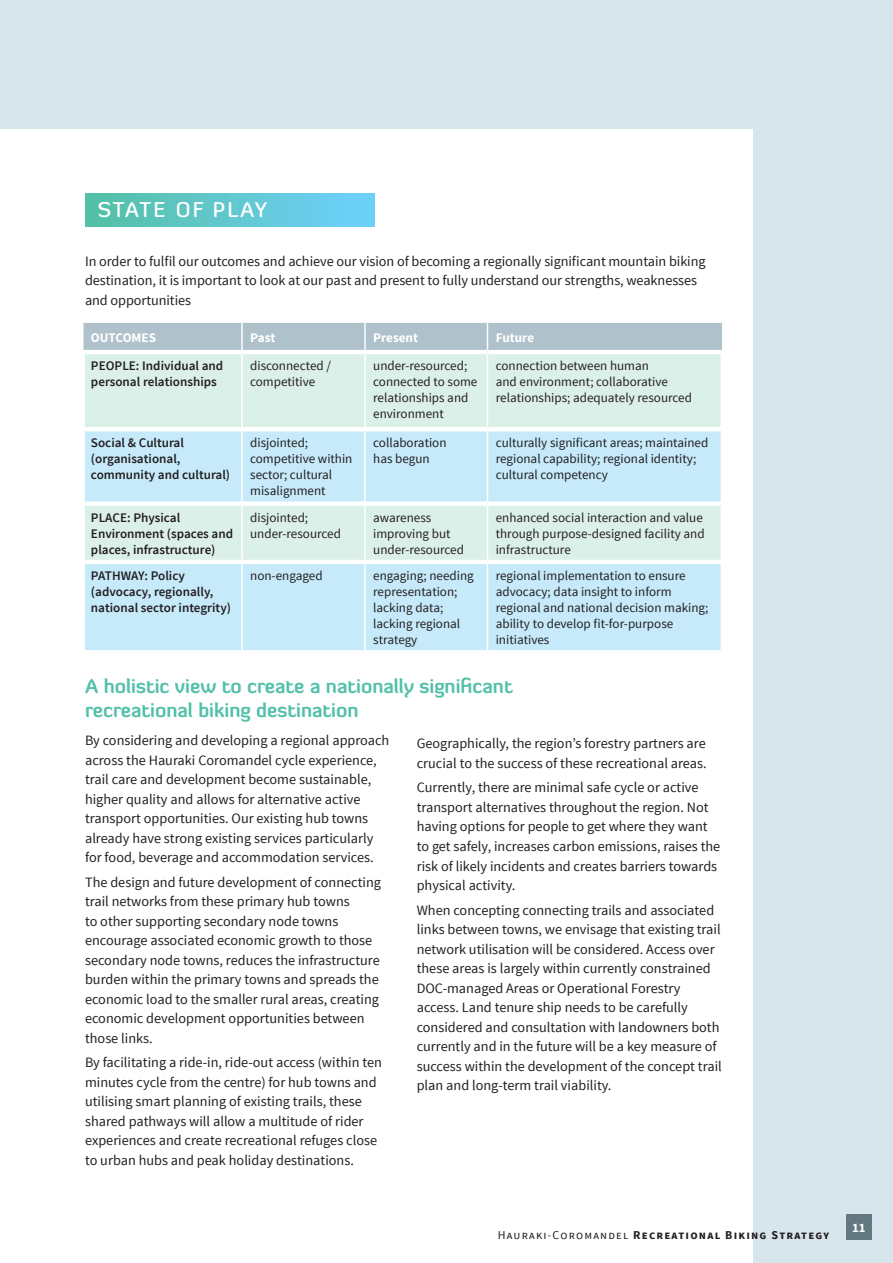
<style>
.page{position:relative;width:893px;height:1263px;background:#d7e5ec}
.page>*{position:absolute;margin:0;border:0;box-sizing:border-box;transform-origin:0 0}
.t1{font:500 21px "Diavlo";letter-spacing:.085em;color:#fff}
.t2{font:700 19.5px/24px "Diavlo";color:#53c0aa}
.t3{font:14.25px/19.5px "Source Sans Pro";color:#231f20}
.t4{font:13.05px/16px "Source Sans Pro";color:#231f20}
.t5{font:600 13.05px/16px "Source Sans Pro";color:#231f20}
.t6{font:700 13.05px "Source Sans Pro";color:#fff}
.t7{font:700 12.75px "Source Sans Pro";color:#fff}
.t8{font:700 12px "Source Sans Pro";letter-spacing:.1em;color:#231f20}
.s1{font-weight:400}
</style>
<div class="page">
<div style="left:0;top:129px;width:753px;height:1134px;background:#fff"></div>
<div style="left:85px;top:354px;width:636px;height:73px;background:#dcf0ea"></div>
<svg style="left:85px;top:431px;width:636px;height:219px;fill:#c6eafa"></svg>
<hr style="left:241px;top:354px;width:2px;height:73px;background:#fff">
<hr style="left:241px;top:431px;width:2px;height:70px;background:#fff">
<hr style="left:241px;top:506px;width:2px;height:54px;background:#fff">
<hr style="left:241px;top:564px;width:2px;height:86px;background:#fff">
<hr style="left:364px;top:354px;width:2px;height:73px;background:#fff">
<hr style="left:364px;top:431px;width:2px;height:70px;background:#fff">
<hr style="left:364px;top:506px;width:2px;height:54px;background:#fff">
<hr style="left:364px;top:564px;width:2px;height:86px;background:#fff">
<div style="left:83px;top:322px;width:639px;height:28px;background:#afc1cb"></div>
<hr style="left:487px;top:354px;width:1px;height:73px;background:#fff">
<hr style="left:487px;top:431px;width:1px;height:70px;background:#fff">
<hr style="left:487px;top:506px;width:1px;height:54px;background:#fff">
<hr style="left:487px;top:564px;width:1px;height:86px;background:#fff">
<div style="left:81px;top:501px;width:161px;height:5px;background:#fff"></div>
<div style="left:242px;top:501px;width:123px;height:5px;background:#fff"></div>
<div style="left:365px;top:501px;width:122px;height:5px;background:#fff"></div>
<div style="left:487px;top:501px;width:238px;height:5px;background:#fff"></div>
<hr style="left:81px;top:560px;width:161px;height:4px;background:#fff">
<hr style="left:242px;top:560px;width:123px;height:4px;background:#fff">
<hr style="left:365px;top:560px;width:122px;height:4px;background:#fff">
<hr style="left:487px;top:560px;width:238px;height:4px;background:#fff">
<div style="left:85px;top:193px;width:289px;height:33px;background:linear-gradient(to right,#54bfa4,#6ed0fc)"></div>
<div style="left:846px;top:1214px;width:26px;height:25px;background:#647882"></div>
<p class="t1" style="left:98px;top:197px;width:171px">STATE OF PLAY</p>
<p class="t3" style="left:85px;top:252px;width:622px">In order to fulfil our outcomes and achieve our vision of becoming a regionally significant mountain biking destination, it is important to look at our past and present to fully understand our strengths, weaknesses and opportunities</p>
<p class="t6" style="left:91px;top:329px;width:67px">OUTCOMES</p>
<p class="t6" style="left:250px;top:329px;width:27px">Past</p>
<p class="t6" style="left:373px;top:329px;width:46px">Present</p>
<p class="t6" style="left:496px;top:329px;width:40px">Future</p>
<p class="t5" style="left:91px;top:358px;width:134px">PEOPLE: Individual and personal relationships</p>
<p class="t4" style="left:250px;top:358px;width:82px">disconnected / competitive</p>
<p class="t4" style="left:373px;top:358px;width:106px">under-resourced; connected to some relationships and environment</p>
<p class="t4" style="left:496px;top:358px;width:198px">connection between human<br>and environment; collaborative relationships; adequately resourced</p>
<p class="t5" style="left:91px;top:435px;width:141px">Social &amp; Cultural (organisational, community and cultural)</p>
<p class="t4" style="left:250px;top:435px;width:104px">disjointed; competitive within sector; cultural misalignment</p>
<p class="t4" style="left:373px;top:435px;width:75px">collaboration has begun</p>
<p class="t4" style="left:496px;top:435px;width:214px">culturally significant areas; maintained regional capability; regional identity; cultural competency</p>
<p class="t5" style="left:91px;top:510px;width:144px">PLACE: Physical<br>Environment (spaces and places, infrastructure)</p>
<p class="t4" style="left:250px;top:510px;width:92px">disjointed; under-resourced</p>
<p class="t4" style="left:373px;top:510px;width:92px">awareness improving but under-resourced</p>
<p class="t4" style="left:496px;top:510px;width:210px">enhanced social interaction and value through purpose-designed facility and infrastructure</p>
<p class="t5" style="left:91px;top:568px;width:142px">PATHWAY: Policy (advocacy, regionally, national sector integrity)</p>
<p class="t4" style="left:250px;top:568px;width:74px">non-engaged</p>
<p class="t4" style="left:373px;top:568px;width:102px">engaging; needing representation; lacking data; lacking regional strategy</p>
<p class="t4" style="left:496px;top:568px;width:214px">regional implementation to ensure advocacy; data insight to inform regional and national decision making; ability to develop fit-for-purpose initiatives</p>
<p class="t2" style="left:85px;top:673px;width:429px">A holistic view to create a nationally significant recreational biking destination</p>
<p class="t3" style="left:85px;top:731px;width:306px">By considering and developing a regional approach across the Hauraki Coromandel cycle experience, trail care and development become sustainable, higher quality and allows for alternative active transport opportunities. Our existing hub towns already have strong existing services particularly for food, beverage and accommodation services.</p>
<p class="t3" style="left:85px;top:872px;width:297px">The design and future development of connecting trail networks from these primary hub towns<br>to other supporting secondary node towns encourage associated economic growth to those secondary node towns, reduces the infrastructure burden within the primary towns and spreads the economic load to the smaller rural areas, creating economic development opportunities between those links.</p>
<p class="t3" style="left:85px;top:1053px;width:298px">By facilitating a ride-in, ride-out access (within ten minutes cycle from the centre) for hub towns and utilising smart planning of existing trails, these shared pathways will allow a multitude of rider experiences and create recreational refuges close to urban hubs and peak holiday destinations.</p>
<p class="t3" style="left:417px;top:734px;width:291px">Geographically, the region’s forestry partners are crucial to the success of these recreational areas.</p>
<p class="t3" style="left:417px;top:778px;width:305px">Currently, there are minimal safe cycle or active transport alternatives throughout the region. Not having options for people to get where they want to get safely, increases carbon emissions, raises the risk of likely incidents and creates barriers towards physical activity.</p>
<p class="t3" style="left:417px;top:900px;width:307px">When concepting connecting trails and associated links between towns, we envisage that existing trail network utilisation will be considered. Access over these areas is largely within currently constrained DOC-managed Areas or Operational Forestry access. Land tenure ship needs to be carefully considered and consultation with landowners both currently and in the future will be a key measure of success within the development of the concept trail plan and long-term trail viability.</p>
<p class="t8" style="left:498px;top:1227px;width:333px"><span class="s1">Hauraki-Coromandel</span> Recreational Biking Strategy</p>
<p class="t7" style="left:852px;top:1219px;width:15px">11</p>
</div>
